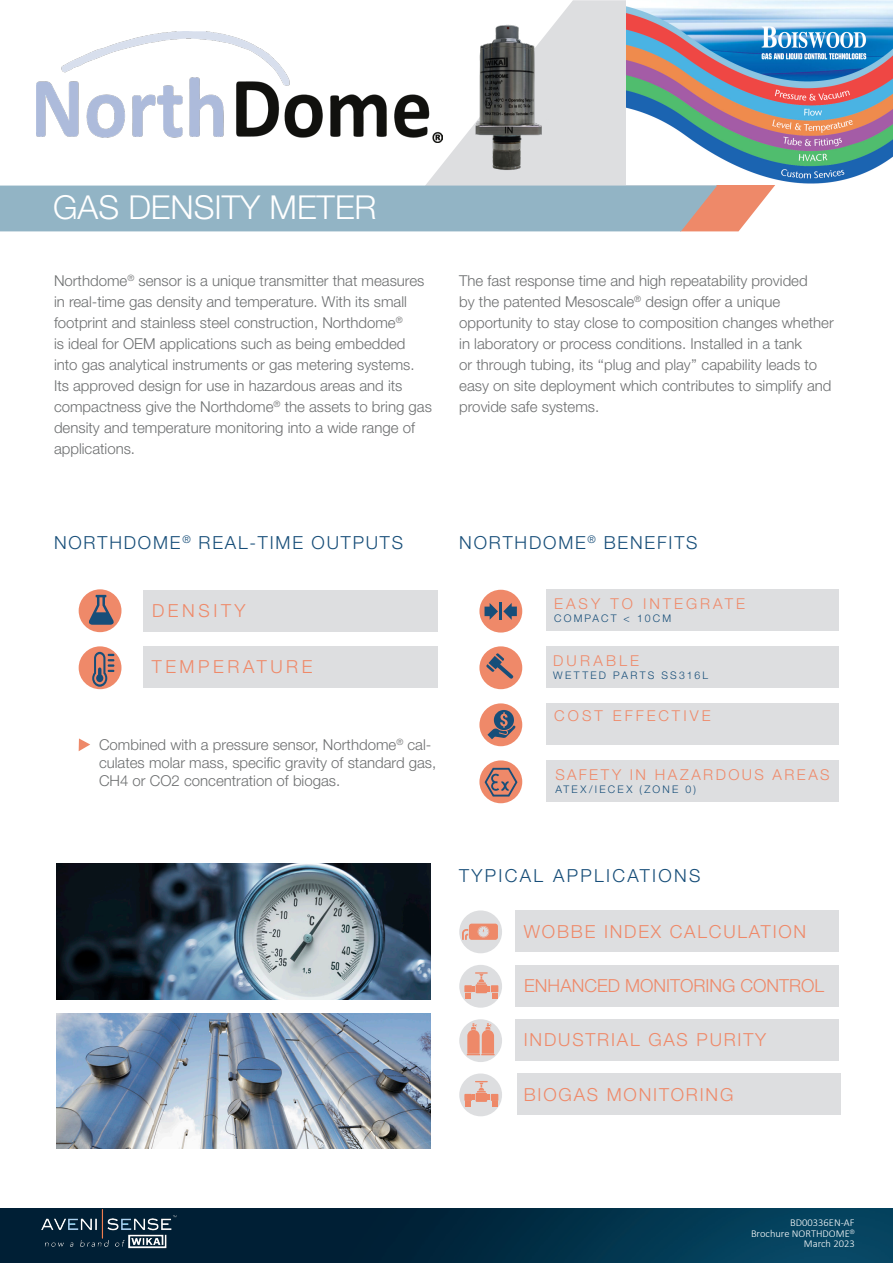
<style>
.page{position:relative;width:893px;height:1263px;background:#fff}
.page>*{position:absolute;margin:0;border:0;box-sizing:border-box;transform-origin:0 0}
.t1{font:300 33px "Helvetica Neue LT Std";color:#fff}
.t2{font:300 18px "Helvetica Neue LT Std";letter-spacing:.1em;color:#ef8969}
.t3{font:300 18px "Helvetica Neue LT Std";letter-spacing:.1em;color:#174e79}
.t4{font:300 18px "Helvetica Neue LT Std";color:#ef8969}
.t5{font:300 18px "Helvetica Neue LT Std";letter-spacing:.13em;color:#174e79}
.t6{font:300 18px "Helvetica Neue LT Std";letter-spacing:.2em;color:#ef8969}
.t7{font:300 15px/21px "Helvetica Neue LT Std";color:#6d6f70}
.t8{font:300 15px "Helvetica Neue LT Std";letter-spacing:.2em;color:#ef8969}
.t9{font:300 15px "Helvetica Neue LT Std";letter-spacing:.16em;color:#ef8969}
.t10{font:300 10.5px "Helvetica Neue LT Std";letter-spacing:.21em;color:#174e79}
.t11{font:300 10.5px/11.4px "Calibri";color:#fff;text-align:right}
</style>
<div class="page">
<svg style="left:680px;top:0;width:213px;height:231px"></svg>
<div style="left:0;top:186px;width:717px;height:45px;background:#92b4c5"></div>
<img style="left:0;top:1209px;width:893px;height:54px">
<div style="left:143px;top:590px;width:294px;height:41px;background:#dddee0"></div>
<div style="left:79px;top:589px;width:42px;height:43px;background:#ef8969;border-radius:50%"></div>
<svg style="left:89px;top:595px;width:26px;height:30px"></svg>
<div style="left:143px;top:646px;width:294px;height:42px;background:#dddee0"></div>
<div style="left:79px;top:646px;width:42px;height:43px;background:#ef8969;border-radius:50%"></div>
<svg style="left:92px;top:652px;width:22px;height:35px"></svg>
<div style="left:547px;top:589px;width:292px;height:42px;background:#dddee0"></div>
<div style="left:547px;top:646px;width:292px;height:42px;background:#dddee0"></div>
<div style="left:547px;top:703px;width:292px;height:42px;background:#dddee0"></div>
<div style="left:547px;top:760px;width:292px;height:42px;background:#dddee0"></div>
<div style="left:479px;top:590px;width:43px;height:42px;background:#ef8969;border-radius:50%"></div>
<svg style="left:484px;top:603px;width:33px;height:17px"></svg>
<hr style="left:499px;top:602px;width:3px;height:18px;background:#174e79">
<div style="left:479px;top:646px;width:43px;height:43px;background:#ef8969;border-radius:50%"></div>
<svg style="left:486px;top:653px;width:27px;height:26px"></svg>
<div style="left:479px;top:703px;width:43px;height:43px;background:#ef8969;border-radius:50%"></div>
<svg style="left:487px;top:710px;width:28px;height:29px"></svg>
<svg style="left:479px;top:760px;width:43px;height:43px"></svg>
<svg style="left:485px;top:768px;width:32px;height:28px"></svg>
<img style="left:56px;top:863px;width:374px;height:137px">
<img style="left:56px;top:1013px;width:374px;height:135px">
<div style="left:515px;top:910px;width:324px;height:42px;background:#dddee0"></div>
<div style="left:459px;top:910px;width:43px;height:43px;background:#dddee0;border-radius:50%"></div>
<svg style="left:462px;top:924px;width:36px;height:16px"></svg>
<div style="left:459px;top:965px;width:43px;height:43px;background:#dddee0;border-radius:50%"></div>
<div style="left:464px;top:985px;width:8px;height:7px;background:#ee8969"></div>
<svg style="left:466px;top:972px;width:32px;height:27px"></svg>
<div style="left:459px;top:1019px;width:43px;height:43px;background:#dddee0;border-radius:50%"></div>
<svg style="left:467px;top:1023px;width:28px;height:32px"></svg>
<div style="left:515px;top:965px;width:324px;height:41px;background:#dddee0"></div>
<div style="left:515px;top:1019px;width:324px;height:42px;background:#dddee0"></div>
<div style="left:517px;top:1073px;width:324px;height:42px;background:#dddee0"></div>
<div style="left:459px;top:1073px;width:43px;height:43px;background:#dddee0;border-radius:50%"></div>
<div style="left:464px;top:1094px;width:8px;height:7px;background:#ee8969"></div>
<svg style="left:466px;top:1081px;width:32px;height:26px"></svg>
<svg style="left:79px;top:738px;width:11px;height:13px"></svg>
<img style="left:41px;top:1210px;width:149px;height:41px">
<img style="left:433px;top:17px;width:159px;height:159px">
<img style="left:36px;top:31px;width:406px;height:111px">
<img style="left:626px;top:1px;width:267px;height:183px">
<h1 class="t1" style="left:53px;top:187px;width:325px">GAS DENSITY METER</h1>
<p class="t7" style="left:54px;top:270px;width:379px">Northdome<sup>®</sup> sensor is a unique transmitter that measures in real-time gas density and temperature. With its small footprint and stainless steel construction, Northdome<sup>®<br></sup>is ideal for OEM applications such as being embedded into gas analytical instruments or gas metering systems.<br>Its approved design for use in hazardous areas and its compactness give the Northdome<sup>®</sup> the assets to bring gas density and temperature monitoring into a wide range of applications.</p>
<p class="t7" style="left:459px;top:270px;width:376px">The fast response time and high repeatability provided<br>by the patented Mesoscale<sup>®</sup> design offer a unique opportunity to stay close to composition changes whether in laboratory or process conditions. Installed in a tank<br>or through tubing, its ‘‘plug and play’’ capability leads to easy on site deployment which contributes to simplify and provide safe systems.</p>
<p class="t3" style="left:54px;top:532px;width:351px">NORTHDOME<sup>®</sup> REAL-TIME OUTPUTS</p>
<p class="t3" style="left:459px;top:532px;width:240px">NORTHDOME<sup>®</sup> BENEFITS</p>
<p class="t6" style="left:152px;top:600px;width:95px">DENSITY</p>
<p class="t6" style="left:152px;top:656px;width:162px">TEMPERATURE</p>
<p class="t7" style="left:99px;top:735px;width:339px;line-height:18px">Combined with a pressure sensor, Northdome<sup>®</sup> cal&shy;culates molar mass, specific gravity of standard gas,<br>CH4 or CO2 concentration of biogas.</p>
<p class="t8" style="left:554px;top:595px;width:192px">EASY TO INTEGRATE</p>
<p class="t10" style="left:554px;top:611px;width:118px">COMPACT &lt; 10CM</p>
<p class="t8" style="left:553px;top:652px;width:87px">DURABLE</p>
<p class="t10" style="left:553px;top:669px;width:156px">WETTED PARTS SS316L</p>
<p class="t8" style="left:554px;top:706px;width:158px">COST EFFECTIVE</p>
<p class="t9" style="left:555px;top:766px;width:276px">SAFETY IN HAZARDOUS AREAS</p>
<p class="t10" style="left:555px;top:783px;width:142px">ATEX/IECEX (ZONE 0)</p>
<p class="t5" style="left:459px;top:865px;width:243px">TYPICAL APPLICATIONS</p>
<p class="t2" style="left:524px;top:920px;width:284px">WOBBE INDEX CALCULATION</p>
<p class="t4" style="left:524px;top:975px;width:301px">ENHANCED MONITORING CONTROL</p>
<p class="t2" style="left:524px;top:1029px;width:244px">INDUSTRIAL GAS PURITY</p>
<p class="t2" style="left:524px;top:1083px;width:211px">BIOGAS MONITORING</p>
<p class="t11" style="left:751px;top:1216px;width:105px">BD00336EN-AF<br>Brochure NORTHDOME<sup>®</sup></p>
<p class="t11" style="left:804px;top:1237px;width:52px">March 2023</p>
</div>
